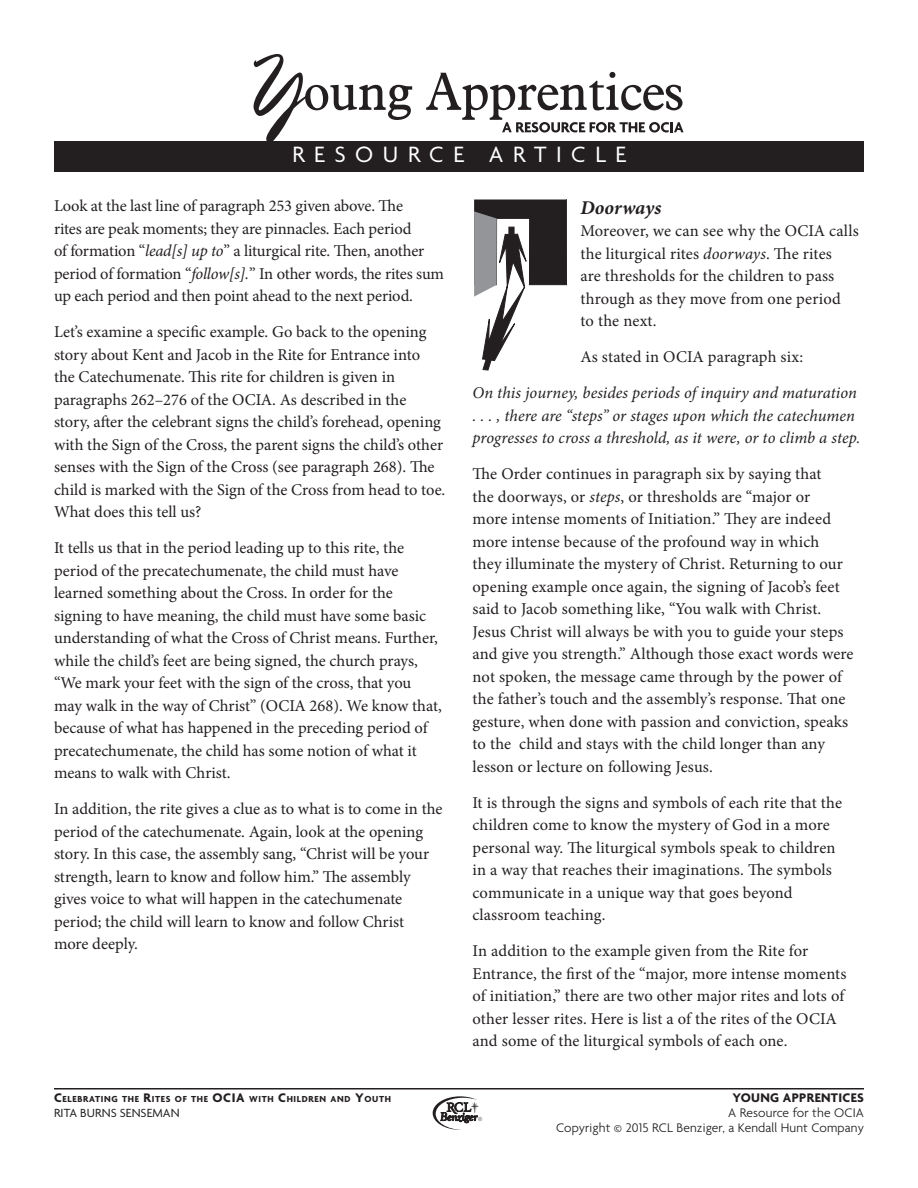
<style>
.page{position:relative;width:918px;height:1188px;background:#fff}
.page>*{position:absolute;margin:0;border:0;box-sizing:border-box;transform-origin:0 0}
.resource_subtitle{font:24px "Agenda";letter-spacing:.4em;color:#fff}
.subhead_titles_questions{font:italic 700 19.5px "Minion Pro";letter-spacing:.005em;color:#231f20}
.Body_copy{font:16.5px/22.5px "Minion Pro";color:#231f20}
.Body_copy-2{font:italic 16.5px/22.5px "Minion Pro";color:#231f20}
.t1{font:300 13.5px "Agenda";letter-spacing:.01em;color:#231f20}
.t2{font:700 13.5px "Agenda";letter-spacing:.025em;color:#231f20}
.t3{font:12.75px "Agenda";letter-spacing:.005em;color:#231f20}
.footer_title{font:700 9.45px "Agenda";letter-spacing:.07em;color:#231f20}
.s1{font-style:italic}
.s2{font-size:13.5px}
</style>
<div class="page">
<svg style="left:254px;top:54px;width:158px;height:87px"></svg>
<div style="left:54px;top:141px;width:810px;height:31px;background:#231f20"></div>
<svg style="left:426px;top:72px;width:258px;height:61px"></svg>
<hr style="left:54px;top:1088px;width:810px;height:2px;background:#231f20">
<svg style="left:433px;top:1096px;width:49px;height:34px"></svg>
<svg style="left:474px;top:200px;width:93px;height:170px"></svg>
<p class="resource_subtitle" style="left:292px;top:142px;width:336px">RESOURCE ARTICLE</p>
<p class="Body_copy" style="left:54px;top:195px;width:392px">Look at the last line of paragraph 253 given above. The<br>rites are peak moments; they are pinnacles. Each period<br>of formation “<span class="s1">lead[s] up to</span>” a liturgical rite. Then, another period of formation “<span class="s1">follow[s].</span>” In other words, the rites sum up each period and then point ahead to the next period.</p>
<p class="Body_copy" style="left:54px;top:321px;width:393px">Let’s examine a specific example. Go back to the opening story about Kent and Jacob in the Rite for Entrance into<br>the Catechumenate. This rite for children is given in paragraphs 262–276 of the OCIA. As described in the story, after the celebrant signs the child’s forehead, opening with the Sign of the Cross, the parent signs the child’s other senses with the Sign of the Cross (see paragraph 268). The child is marked with the Sign of the Cross from head to toe.<br>What does this tell us?</p>
<p class="Body_copy" style="left:54px;top:537px;width:389px">It tells us that in the period leading up to this rite, the period of the precatechumenate, the child must have learned something about the Cross. In order for the signing to have meaning, the child must have some basic understanding of what the Cross of Christ means. Further, while the child’s feet are being signed, the church prays, “We mark your feet with the sign of the cross, that you may walk in the way of Christ” (OCIA 268). We know that, because of what has happened in the preceding period of precatechumenate, the child has some notion of what it means to walk with Christ.</p>
<p class="Body_copy" style="left:54px;top:798px;width:390px">In addition, the rite gives a clue as to what is to come in the period of the catechumenate. Again, look at the opening story. In this case, the assembly sang, “Christ will be your strength, learn to know and follow him.” The assembly gives voice to what will happen in the catechumenate period; the child will learn to know and follow Christ more deeply.</p>
<p class="footer_title" style="left:54px;top:1094px;width:339px"><span class="s2">C</span>ELEBRATING THE <span class="s2">R</span>ITES OF THE <span class="s2">OCIA</span> WITH <span class="s2">C</span>HILDREN AND <span class="s2">Y</span>OUTH</p>
<p class="t3" style="left:54px;top:1107px;width:127px">RITA BURNS SENSEMAN</p>
<p class="subhead_titles_questions" style="left:580px;top:194px;width:82px">Doorways</p>
<p class="Body_copy" style="left:580px;top:220px;width:280px">Moreover, we can see why the OCIA calls the liturgical rites <span class="s1">doorways</span>. The rites<br>are thresholds for the children to pass through as they move from one period<br>to the next.</p>
<p class="Body_copy" style="left:580px;top:346px;width:224px">As stated in OCIA paragraph six:</p>
<p class="Body_copy-2" style="left:472px;top:382px;width:389px">On this journey, besides periods of inquiry and maturation . . . , there are “steps” or stages upon which the catechumen progresses to cross a threshold, as it were, or to climb a step.</p>
<p class="Body_copy" style="left:472px;top:463px;width:383px">The Order continues in paragraph six by saying that<br>the doorways, or <span class="s1">steps</span>, or thresholds are “major or<br>more intense moments of Initiation.” They are indeed more intense because of the profound way in which<br>they illuminate the mystery of Christ. Returning to our opening example once again, the signing of Jacob’s feet said to Jacob something like, “You walk with Christ.<br>Jesus Christ will always be with you to guide your steps and give you strength.” Although those exact words were not spoken, the message came through by the power of the father’s touch and the assembly’s response. That one gesture, when done with passion and conviction, speaks to the child and stays with the child longer than any lesson or lecture on following Jesus.</p>
<p class="Body_copy" style="left:472px;top:791px;width:371px">It is through the signs and symbols of each rite that the children come to know the mystery of God in a more personal way. The liturgical symbols speak to children in a way that reaches their imaginations. The symbols communicate in a unique way that goes beyond classroom teaching.</p>
<p class="Body_copy" style="left:472px;top:940px;width:375px">In addition to the example given from the Rite for Entrance, the first of the “major, more intense moments of initiation,” there are two other major rites and lots of other lesser rites. Here is list a of the rites of the OCIA and some of the liturgical symbols of each one.</p>
<p class="t2" style="left:733px;top:1091px;width:133px">YOUNG APPRENTICES</p>
<p class="t1" style="left:728px;top:1106px;width:137px">A Resource for the OCIA</p>
<p class="t1" style="left:556px;top:1121px;width:309px">Copyright © 2015 RCL Benziger, a Kendall Hunt Company</p>
</div>
